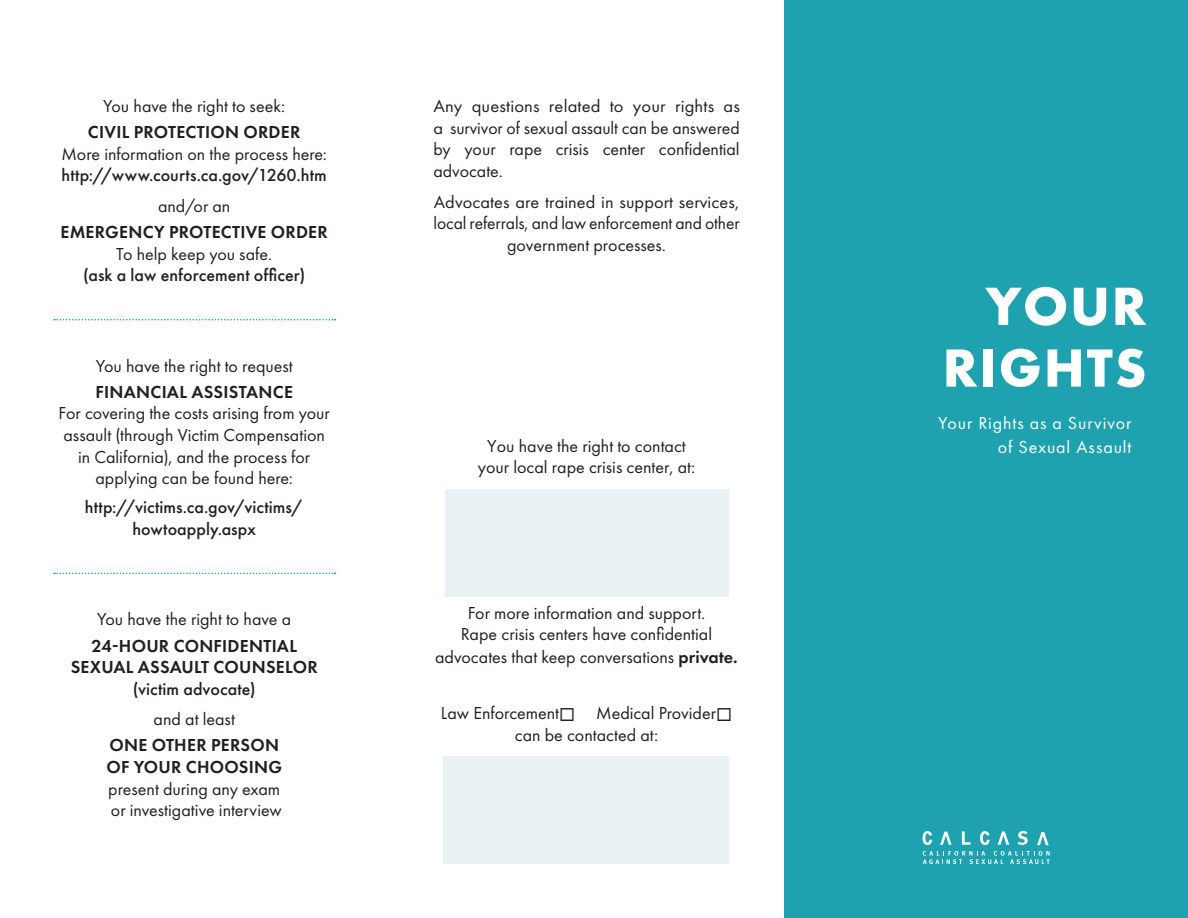
<style>
.page{position:relative;width:1188px;height:918px;background:#fff}
.page>*{position:absolute;margin:0;border:0;box-sizing:border-box;transform-origin:0 0}
.t1{font:700 55.8px/61.7px "Futura PT";letter-spacing:.035em;color:#fff;text-align:right}
.t2{font:18px/21.6px "Futura PT";color:#231f20;text-align:center}
.t3{font:500 18px/21.6px "Futura PT";letter-spacing:.005em;color:#231f20;text-align:center}
.t4{font:600 18px/21.6px "Futura PT";letter-spacing:.015em;color:#231f20;text-align:center}
.t5{font:18px/24.3px "Futura PT";letter-spacing:.05em;color:#fff;text-align:right}
.s1{font-weight:400}
.s2{font-weight:600}
</style>
<div class="page">
<div style="left:784px;top:0;width:404px;height:918px;background:#1fa2b0"></div>
<svg style="left:54px;top:319px;width:281px;height:1px"></svg>
<svg style="left:54px;top:573px;width:281px;height:1px"></svg>
<div style="left:445px;top:489px;width:283px;height:108px;background:#e8f2f5"></div>
<svg style="left:923px;top:831px;width:9px;height:14px"></svg>
<svg style="left:962px;top:831px;width:8px;height:14px"></svg>
<svg style="left:980px;top:831px;width:10px;height:14px"></svg>
<svg style="left:1018px;top:831px;width:10px;height:14px"></svg>
<svg style="left:940px;top:832px;width:12px;height:13px"></svg>
<svg style="left:998px;top:831px;width:11px;height:14px"></svg>
<svg style="left:1037px;top:832px;width:12px;height:13px"></svg>
<svg style="left:923px;top:851px;width:127px;height:13px"></svg>
<div style="left:444px;top:756px;width:285px;height:108px;background:#e8f2f5"></div>
<p class="t2" style="left:103px;top:95px;width:183px">You have the right to seek:</p>
<p class="t4" style="left:88px;top:121px;width:214px">CIVIL PROTECTION ORDER</p>
<p class="t3" style="left:61px;top:143px;width:267px;text-align:left"><span class="s1">More information on the process here: </span>http://www.courts.ca.gov/1260.htm</p>
<p class="t2" style="left:158px;top:195px;width:74px">and/or an</p>
<p class="t4" style="left:61px;top:221px;width:269px">EMERGENCY PROTECTIVE ORDER</p>
<p class="t3" style="left:83px;top:243px;width:223px"><span class="s1">To help keep you safe.<br></span>(ask a law enforcement officer)</p>
<p class="t2" style="left:96px;top:355px;width:198px">You have the right to request</p>
<p class="t4" style="left:95px;top:381px;width:199px">FINANCIAL ASSISTANCE</p>
<p class="t2" style="left:59px;top:403px;width:273px">For covering the costs arising from your assault (through Victim Compensation in California), and the process for applying can be found here:</p>
<p class="t3" style="left:85px;top:497px;width:220px">http://victims.ca.gov/victims/ howtoapply.aspx</p>
<p class="t2" style="left:97px;top:609px;width:196px">You have the right to have a</p>
<p class="t4" style="left:71px;top:635px;width:249px">24-HOUR CONFIDENTIAL<br>SEXUAL ASSAULT COUNSELOR</p>
<p class="t3" style="left:133px;top:678px;width:125px">(victim advocate)</p>
<p class="t2" style="left:154px;top:708px;width:83px">and at least</p>
<p class="t4" style="left:106px;top:734px;width:177px;text-align:left">ONE OTHER PERSON<br>OF YOUR CHOOSING</p>
<p class="t2" style="left:108px;top:778px;width:175px;text-align:left">present during any exam or investigative interview</p>
<p class="t2" style="left:433px;top:95px;width:308px;text-align:justify">Any questions related to your rights as a survivor of sexual assault can be answered by your rape crisis center confidential advocate.</p>
<p class="t2" style="left:433px;top:191px;width:308px">Advocates are trained in support services, local referrals, and law enforcement and other government processes.</p>
<p class="t2" style="left:478px;top:435px;width:219px">You have the right to contact your local rape crisis center, at:</p>
<p class="t2" style="left:435px;top:602px;width:304px">For more information and support.<br>Rape crisis centers have confidential advocates that keep conversations <span class="s2">private.</span></p>
<p class="t2" style="left:441px;top:703px;width:293px">Law Enforcement◻ Medical Provider◻</p>
<p class="t2" style="left:515px;top:724px;width:145px">can be contacted at:</p>
<p class="t1" style="left:943px;top:274px;width:205px">YOUR<br>RIGHTS</p>
<p class="t5" style="left:938px;top:410px;width:195px">Your Rights as a Survivor of Sexual Assault</p>
</div>
